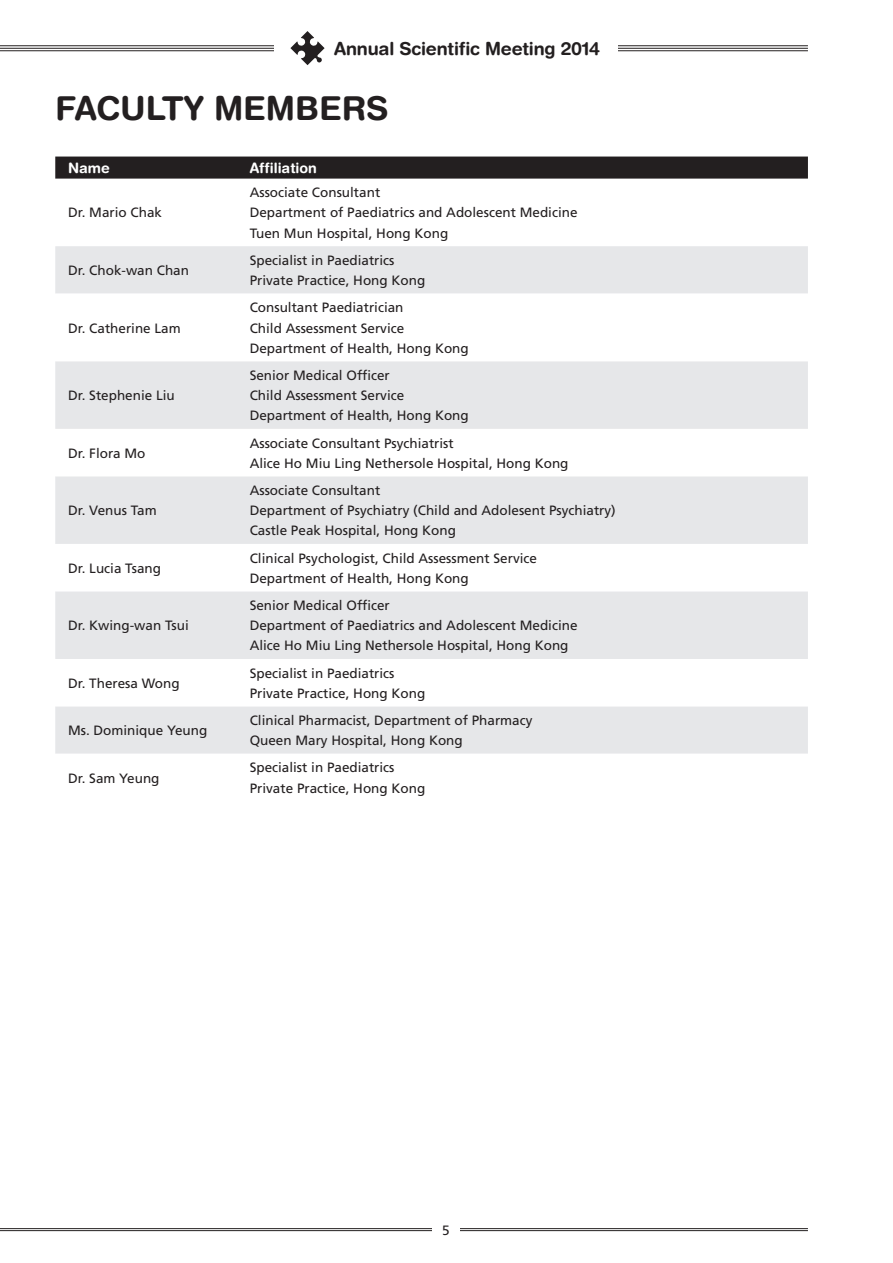
<style>
.page{position:relative;width:893px;height:1263px;background:#fff}
.page>*{position:absolute;margin:0;border:0;box-sizing:border-box;transform-origin:0 0}
.t1{font:700 33px "Helvetica Rounded";color:#231f20}
.t2{font:700 18px "Helvetica Rounded";letter-spacing:-.01em;color:#231f20}
.t3{font:700 14.25px "Helvetica Rounded";color:#fff}
.t4{font:13.5px/20.2px "Frutiger LT Std";color:#231f20}
</style>
<div class="page">
<hr style="left:0;top:1228px;width:808px;height:1px;background:#231f20">
<hr style="left:0;top:1230px;width:808px;height:1px;background:#231f20">
<hr style="left:0;top:45px;width:808px;height:1px;background:#231f20">
<hr style="left:0;top:48px;width:808px;height:1px;background:#231f20">
<hr style="left:0;top:50px;width:808px;height:1px;background:#231f20">
<div style="left:275px;top:29px;width:343px;height:39px;background:#fff"></div>
<div style="left:432px;top:1225px;width:27px;height:25px;background:#fff"></div>
<svg style="left:290px;top:31px;width:35px;height:34px"></svg>
<div style="left:55px;top:157px;width:753px;height:22px;background:#231f20"></div>
<div style="left:55px;top:246px;width:753px;height:48px;background:#e6e7e9"></div>
<svg style="left:55px;top:361px;width:753px;height:393px;fill:#e6e7e9"></svg>
<h2 class="t2" style="left:334px;top:38px;width:268px">Annual Scientific Meeting 2014</h2>
<h1 class="t1" style="left:55px;top:88px;width:335px">faculty members</h1>
<p class="t3" style="left:68px;top:159px;width:43px">Name</p>
<p class="t3" style="left:250px;top:159px;width:69px">Affiliation</p>
<p class="t4" style="left:68px;top:203px;width:96px">Dr. Mario Chak</p>
<p class="t4" style="left:250px;top:182px;width:329px">Associate Consultant<br>Department of Paediatrics and Adolescent Medicine<br>Tuen Mun Hospital, Hong Kong</p>
<p class="t4" style="left:68px;top:260px;width:123px">Dr. Chok-wan Chan</p>
<p class="t4" style="left:250px;top:250px;width:177px">Specialist in Paediatrics<br>Private Practice, Hong Kong</p>
<p class="t4" style="left:68px;top:318px;width:114px">Dr. Catherine Lam</p>
<p class="t4" style="left:250px;top:297px;width:221px">Consultant Paediatrician<br>Child Assessment Service<br>Department of Health, Hong Kong</p>
<p class="t4" style="left:68px;top:385px;width:108px">Dr. Stephenie Liu</p>
<p class="t4" style="left:250px;top:365px;width:221px">Senior Medical Officer<br>Child Assessment Service<br>Department of Health, Hong Kong</p>
<p class="t4" style="left:68px;top:443px;width:79px">Dr. Flora Mo</p>
<p class="t4" style="left:250px;top:433px;width:320px">Associate Consultant Psychiatrist<br>Alice Ho Miu Ling Nethersole Hospital, Hong Kong</p>
<p class="t4" style="left:68px;top:500px;width:90px">Dr. Venus Tam</p>
<p class="t4" style="left:250px;top:480px;width:368px">Associate Consultant<br>Department of Psychiatry (Child and Adolesent Psychiatry)<br>Castle Peak Hospital, Hong Kong</p>
<p class="t4" style="left:68px;top:558px;width:95px">Dr. Lucia Tsang</p>
<p class="t4" style="left:250px;top:548px;width:289px">Clinical Psychologist, Child Assessment Service<br>Department of Health, Hong Kong</p>
<p class="t4" style="left:68px;top:615px;width:122px">Dr. Kwing-wan Tsui</p>
<p class="t4" style="left:250px;top:595px;width:329px">Senior Medical Officer<br>Department of Paediatrics and Adolescent Medicine<br>Alice Ho Miu Ling Nethersole Hospital, Hong Kong</p>
<p class="t4" style="left:68px;top:673px;width:113px">Dr. Theresa Wong</p>
<p class="t4" style="left:250px;top:663px;width:177px">Specialist in Paediatrics<br>Private Practice, Hong Kong</p>
<p class="t4" style="left:68px;top:720px;width:141px">Ms. Dominique Yeung</p>
<p class="t4" style="left:250px;top:710px;width:284px">Clinical Pharmacist, Department of Pharmacy<br>Queen Mary Hospital, Hong Kong</p>
<p class="t4" style="left:68px;top:768px;width:93px">Dr. Sam Yeung</p>
<p class="t4" style="left:250px;top:758px;width:177px">Specialist in Paediatrics<br>Private Practice, Hong Kong</p>
<p class="t4" style="left:442px;top:1220px;width:9px">5</p>
</div>
